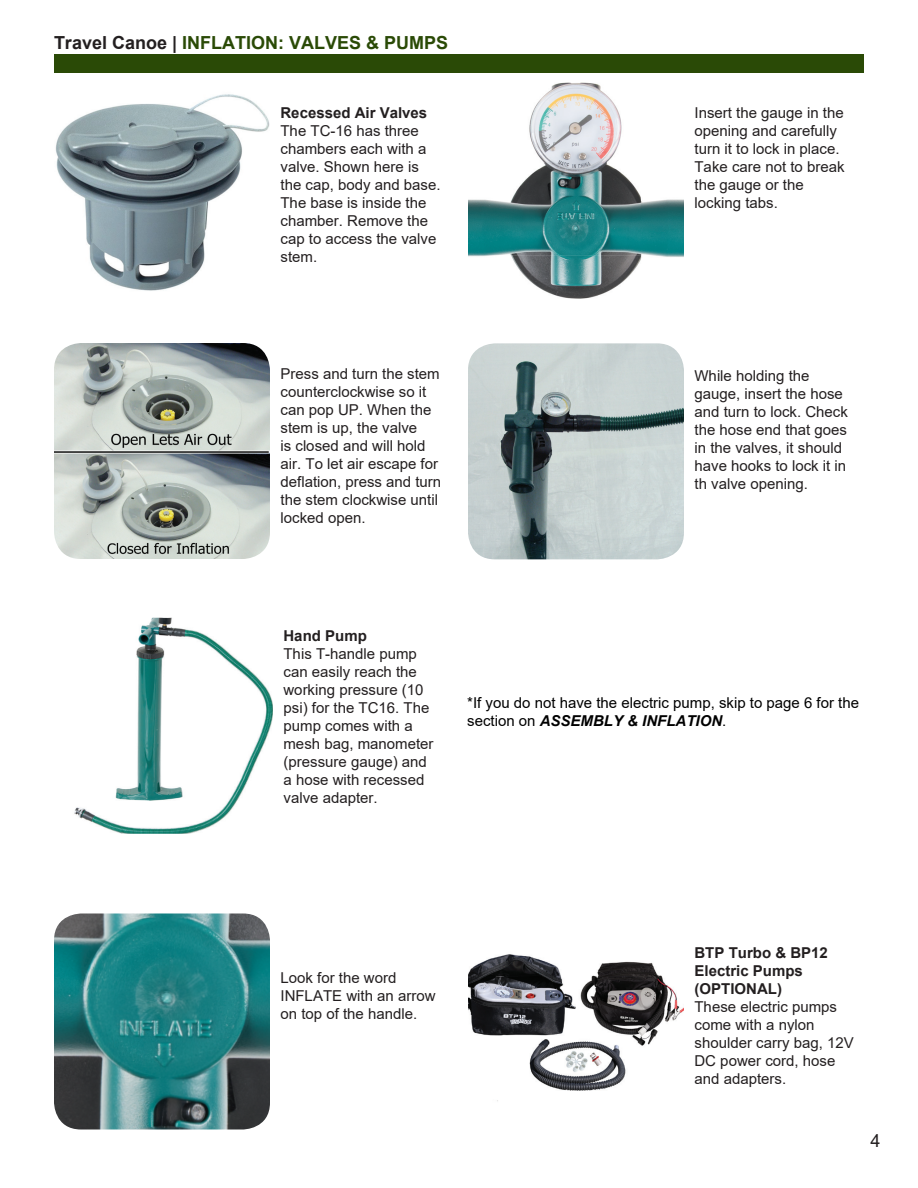
<style>
.page{position:relative;width:918px;height:1188px;background:#fff}
.page>*{position:absolute;margin:0;border:0;box-sizing:border-box;transform-origin:0 0}
.t1{font:700 18px "Arial";color:#2a4a06}
.t2{font:18px "Arial";color:#231f20}
.t3{font:15px/18px "Arial";color:#231f20}
.t4{font:15px/18px "Arial";color:#000}
.t5{font:700 15px/18px "Arial";color:#231f20}
.s1{color:#231f20}
.s2{font-weight:700;font-style:italic}
</style>
<div class="page">
<div style="left:54px;top:54px;width:810px;height:18px;background:#2a4a06"></div>
<img style="left:55px;top:94px;width:215px;height:197px">
<img style="left:54px;top:343px;width:216px;height:216px">
<img style="left:74px;top:618px;width:199px;height:216px">
<img style="left:54px;top:914px;width:216px;height:216px">
<img style="left:468px;top:83px;width:216px;height:216px">
<img style="left:468px;top:343px;width:216px;height:216px">
<img style="left:468px;top:954px;width:216px;height:147px">
<p class="t1" style="left:54px;top:30px;width:396px"><span class="s1">Travel Canoe |</span> INFLATION: VALVES &amp; PUMPS</p>
<p class="t5" style="left:280px;top:104px;width:148px">Recessed Air Valves</p>
<p class="t3" style="left:280px;top:122px;width:162px">The TC-16 has three chambers each with a valve. Shown here is the cap, body and base.<br>The base is inside the chamber. Remove the cap to access the valve stem.</p>
<p class="t3" style="left:694px;top:104px;width:152px">Insert the gauge in the opening and carefully turn it to lock in place.<br>Take care not to break the gauge or the locking tabs.</p>
<p class="t3" style="left:280px;top:365px;width:162px">Press and turn the stem counterclockwise so it can pop UP. When the stem is up, the valve<br>is closed and will hold air. To let air escape for deflation, press and turn the stem clockwise until locked open.</p>
<p class="t3" style="left:694px;top:366px;width:155px">While holding the gauge, insert the hose and turn to lock. Check the hose end that goes in the valves, it should have hooks to lock it in th valve opening.</p>
<p class="t5" style="left:284px;top:626px;width:85px">Hand Pump</p>
<p class="t3" style="left:284px;top:644px;width:152px">This T-handle pump can easily reach the working pressure (10 psi) for the TC16. The pump comes with a mesh bag, manometer (pressure gauge) and a hose with recessed valve adapter.</p>
<p class="t4" style="left:467px;top:694px;width:393px">*If you do not have the electric pump, skip to page 6 for the section on <span class="s2">ASSEMBLY &amp; INFLATION</span>.</p>
<p class="t3" style="left:280px;top:968px;width:157px">Look for the word<br>INFLATE with an arrow on top of the handle.</p>
<p class="t5" style="left:694px;top:944px;width:135px">BTP Turbo &amp; BP12<br>Electric Pumps (OPTIONAL)</p>
<p class="t3" style="left:694px;top:998px;width:161px">These electric pumps come with a nylon shoulder carry bag, 12V<br>DC power cord, hose and adapters.</p>
<p class="t2" style="left:870px;top:1128px;width:12px">4</p>
</div>
